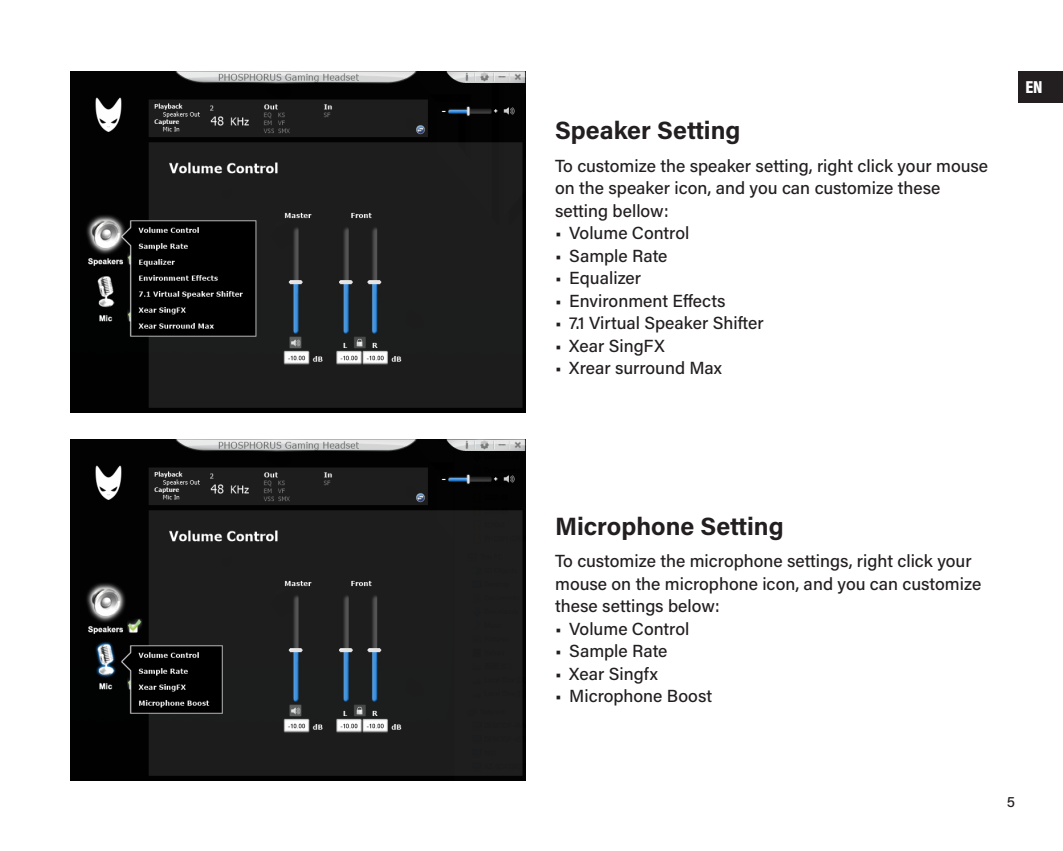
<style>
.page{position:relative;width:1063px;height:851px;background:#fff}
.page>*{position:absolute;margin:0;border:0;box-sizing:border-box;transform-origin:0 0}
.t1{font:700 25px "Acumin Pro";color:#231f20}
.t2{font:500 17.5px/22.5px "Acumin Pro";color:#231f20}
.t3{font:900 17.5px "Acumin Pro Cond";color:#fff}
.t4{font:500 15px "Acumin Pro";color:#231f20}
</style>
<div class="page">
<div style="left:1018px;top:71px;width:45px;height:32px;background:#231f20"></div>
<img style="left:71px;top:71px;width:454px;height:341px">
<img style="left:71px;top:439px;width:454px;height:341px">
<p class="t1" style="left:555px;top:113px;width:187px">Speaker Setting</p>
<p class="t2" style="left:555px;top:153px;width:435px">To customize the speaker setting, right click your mouse on the speaker icon, and you can customize these setting bellow:</p>
<p class="t2" style="left:555px;top:221px;width:136px">• Volume Control</p>
<p class="t2" style="left:555px;top:243px;width:114px">• Sample Rate</p>
<p class="t2" style="left:555px;top:266px;width:88px">• Equalizer</p>
<p class="t2" style="left:555px;top:288px;width:172px">• Environment Effects</p>
<p class="t2" style="left:555px;top:311px;width:210px">• 7.1 Virtual Speaker Shifter</p>
<p class="t2" style="left:555px;top:333px;width:111px">• Xear SingFX</p>
<p class="t2" style="left:555px;top:356px;width:168px">• Xrear surround Max</p>
<p class="t3" style="left:1025px;top:75px;width:19px">EN</p>
<p class="t1" style="left:555px;top:508px;width:230px">Microphone Setting</p>
<p class="t2" style="left:555px;top:549px;width:428px">To customize the microphone settings, right click your mouse on the microphone icon, and you can customize these settings below:</p>
<p class="t2" style="left:555px;top:616px;width:136px">• Volume Control</p>
<p class="t2" style="left:555px;top:639px;width:114px">• Sample Rate</p>
<p class="t2" style="left:555px;top:661px;width:104px">• Xear Singfx</p>
<p class="t2" style="left:555px;top:684px;width:158px">• Microphone Boost</p>
<p class="t4" style="left:1007px;top:791px;width:10px">5</p>
</div>
